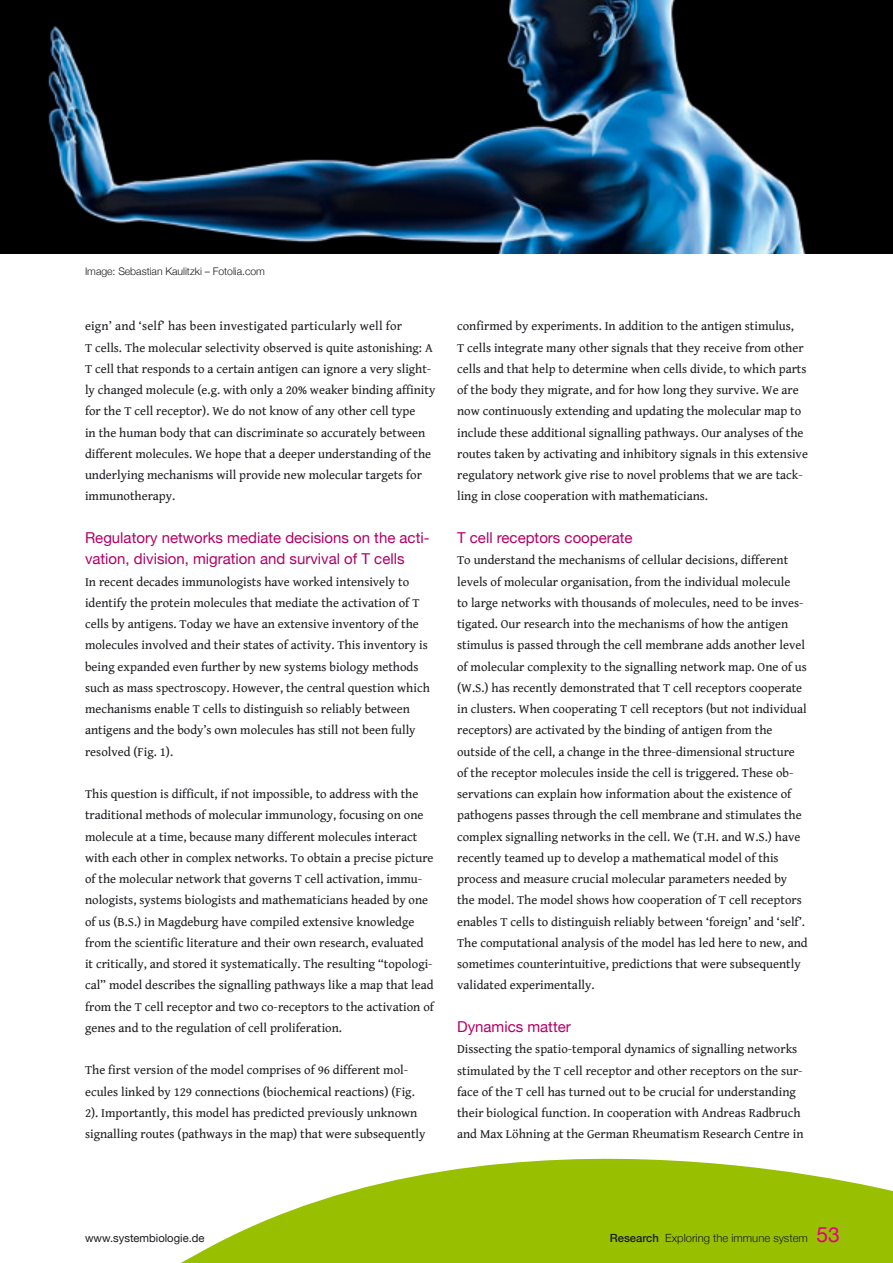
<style>
.page{position:relative;width:893px;height:1263px;background:#fff}
.page>*{position:absolute;margin:0;border:0;box-sizing:border-box;transform-origin:0 0}
.t1{font:15px/21.3px "Helvetica Neue";color:#b20067}
.t2{font:12.75px/21.3px "Gentium Book Basic";color:#1b1c20}
.t3{font:300 11.25px "Helvetica Neue";color:#1b1c20}
.t4{font:11.25px "Helvetica Neue";color:#1b1c20}
.t5{font:300 10.5px "Helvetica Neue";letter-spacing:-.005em;color:#1b1c20}
.s1{font-weight:500}
.s2{font-weight:400;font-size:21px;color:#e50083}
</style>
<div class="page">
<svg style="left:181px;top:1158px;width:712px;height:105px;fill:#99c000"></svg>
<img style="left:0;top:0;width:893px;height:254px">
<p class="t5" style="left:85px;top:265px;width:181px">Image: Sebastian Kaulitzki – Fotolia.com</p>
<p class="t2" style="left:85px;top:315px;width:352px">eign’ and ‘self’ has been investigated particularly well for<br>T cells. The molecular selectivity observed is quite astonishing: A T cell that responds to a certain antigen can ignore a very slight&shy;ly changed molecule (e.g. with only a 20% weaker binding affinity for the T cell receptor). We do not know of any other cell type<br>in the human body that can discriminate so accurately between different molecules. We hope that a deeper understanding of the underlying mechanisms will provide new molecular targets for immunotherapy.</p>
<p class="t1" style="left:85px;top:527px;width:346px">Regulatory networks mediate decisions on the acti&shy;vation, division, migration and survival of T cells</p>
<p class="t2" style="left:85px;top:570px;width:346px">In recent decades immunologists have worked intensively to identify the protein molecules that mediate the activation of T cells by antigens. Today we have an extensive inventory of the molecules involved and their states of activity. This inventory is being expanded even further by new systems biology methods such as mass spectroscopy. However, the central question which mechanisms enable T cells to distinguish so reliably between antigens and the body’s own molecules has still not been fully resolved (Fig. 1).</p>
<p class="t2" style="left:85px;top:783px;width:350px">This question is difficult, if not impossible, to address with the traditional methods of molecular immunology, focusing on one molecule at a time, because many different molecules interact with each other in complex networks. To obtain a precise picture of the molecular network that governs T cell activation, immu&shy;nologists, systems biologists and mathematicians headed by one of us (B.S.) in Magdeburg have compiled extensive knowledge from the scientific literature and their own research, evaluated it critically, and stored it systematically. The resulting “topologi&shy;cal” model describes the signalling pathways like a map that lead from the T cell receptor and two co-receptors to the activation of genes and to the regulation of cell proliferation.</p>
<p class="t2" style="left:85px;top:1059px;width:342px">The first version of the model comprises of 96 different mol&shy;ecules linked by 129 connections (biochemical reactions) (Fig.<br>2). Importantly, this model has predicted previously unknown signalling routes (pathways in the map) that were subsequently</p>
<p class="t2" style="left:457px;top:315px;width:352px">confirmed by experiments. In addition to the antigen stimulus,<br>T cells integrate many other signals that they receive from other cells and that help to determine when cells divide, to which parts of the body they migrate, and for how long they survive. We are now continuously extending and updating the molecular map to include these additional signalling pathways. Our analyses of the routes taken by activating and inhibitory signals in this extensive regulatory network give rise to novel problems that we are tack&shy;ling in close cooperation with mathematicians.</p>
<p class="t1" style="left:457px;top:527px;width:177px">T cell receptors cooperate</p>
<p class="t2" style="left:457px;top:549px;width:352px">To understand the mechanisms of cellular decisions, different levels of molecular organisation, from the individual molecule<br>to large networks with thousands of molecules, need to be inves&shy;tigated. Our research into the mechanisms of how the antigen stimulus is passed through the cell membrane adds another level of molecular complexity to the signalling network map. One of us (W.S.) has recently demonstrated that T cell receptors cooperate in clusters. When cooperating T cell receptors (but not individual receptors) are activated by the binding of antigen from the outside of the cell, a change in the three-dimensional structure of the receptor molecules inside the cell is triggered. These ob&shy;servations can explain how information about the existence of pathogens passes through the cell membrane and stimulates the complex signalling networks in the cell. We (T.H. and W.S.) have recently teamed up to develop a mathematical model of this process and measure crucial molecular parameters needed by the model. The model shows how cooperation of T cell receptors enables T cells to distinguish reliably between ‘foreign’ and ‘self’.<br>The computational analysis of the model has led here to new, and sometimes counterintuitive, predictions that were subsequently validated experimentally.</p>
<p class="t1" style="left:457px;top:1016px;width:115px">Dynamics matter</p>
<p class="t2" style="left:457px;top:1038px;width:348px">Dissecting the spatio-temporal dynamics of signalling networks stimulated by the T cell receptor and other receptors on the sur&shy;face of the T cell has turned out to be crucial for understanding their biological function. In cooperation with Andreas Radbruch and Max Löhning at the German Rheumatism Research Centre in</p>
<p class="t4" style="left:85px;top:1231px;width:121px">www.systembiologie.de</p>
<p class="t3" style="left:610px;top:1231px;width:231px"><span class="s1">Research</span> Exploring the immune system <span class="s2">53</span></p>
</div>
